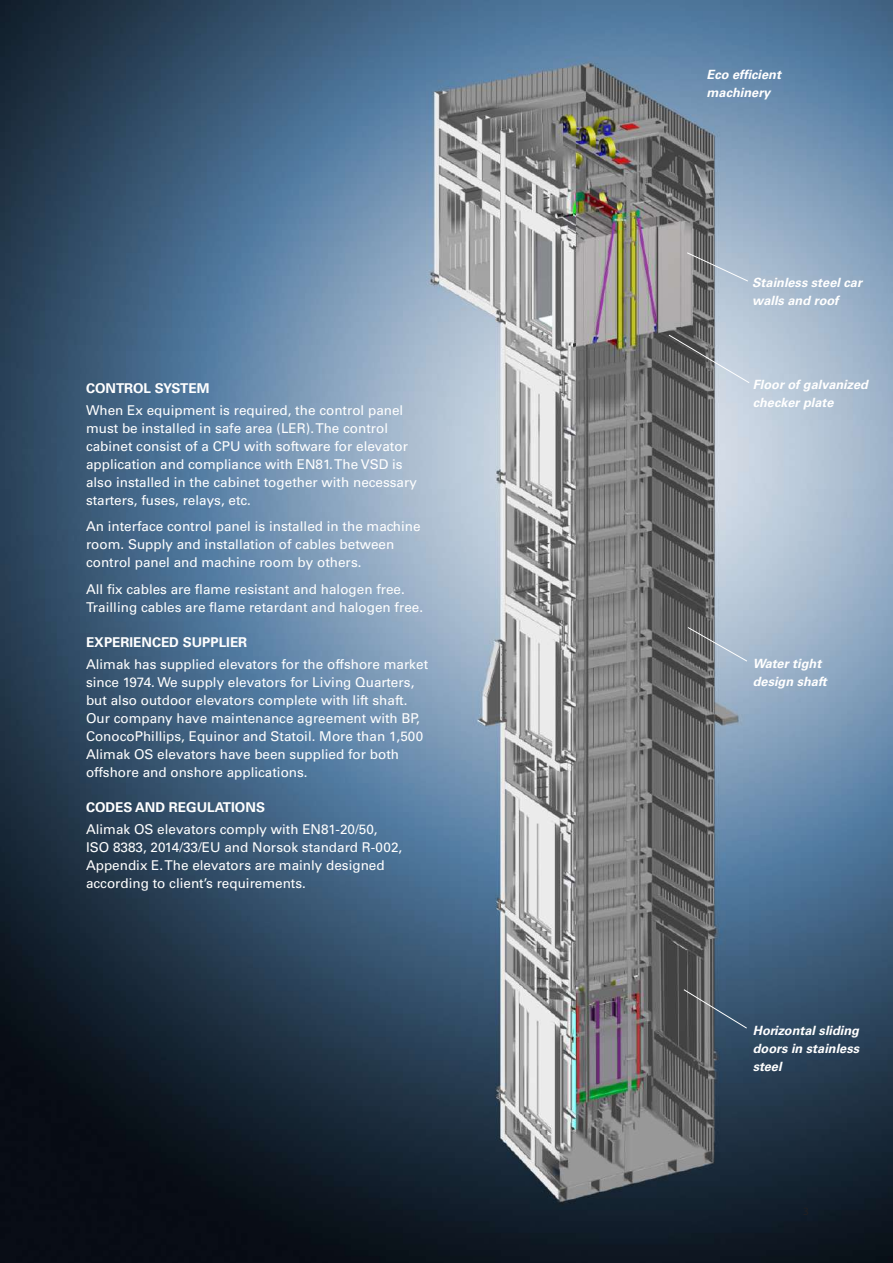
<style>
.page{position:relative;width:893px;height:1263px;background:#fff}
.page>*{position:absolute;margin:0;border:0;box-sizing:border-box;transform-origin:0 0}
.t1{font:13.5px/18px "Univers LT Std";color:#fff}
.t2{font:700 13.5px "Univers LT Std";color:#fff}
.t3{font:italic 700 12.75px/18px "Univers LT Std";color:#fff}
</style>
<div class="page">
<img style="left:0;top:0;width:893px;height:1263px">
<svg style="left:687px;top:627px;width:60px;height:35px;background:#9099a3"></svg>
<svg style="left:687px;top:252px;width:61px;height:30px;background:#99a2ab"></svg>
<svg style="left:683px;top:989px;width:64px;height:40px;background:#4f5d6b"></svg>
<svg style="left:668px;top:334px;width:82px;height:49px;background:#8b9096"></svg>
<p class="t2" style="left:86px;top:380px;width:125px">CONTROL SYSTEM</p>
<p class="t1" style="left:86px;top:401px;width:332px">When Ex equipment is required, the control panel must be installed in safe area (LER). The control cabinet consist of a CPU with software for elevator application and compliance with EN81. The VSD is also installed in the cabinet together with necessary starters, fuses, relays, etc.</p>
<p class="t1" style="left:86px;top:518px;width:336px">An interface control panel is installed in the machine room. Supply and installation of cables between control panel and machine room by others.</p>
<p class="t1" style="left:86px;top:580px;width:339px">All fix cables are flame resistant and halogen free.<br>Trailling cables are flame retardant and halogen free.</p>
<p class="t2" style="left:86px;top:634px;width:163px">EXPERIENCED SUPPLIER</p>
<p class="t1" style="left:86px;top:655px;width:344px">Alimak has supplied elevators for the offshore market since 1974. We supply elevators for Living Quarters, but also outdoor elevators complete with lift shaft.<br>Our company have maintenance agreement with BP, ConocoPhillips, Equinor and Statoil. More than 1,500<br>Alimak OS elevators have been supplied for both offshore and onshore applications.</p>
<p class="t2" style="left:86px;top:799px;width:180px">CODES AND REGULATIONS</p>
<p class="t1" style="left:86px;top:821px;width:318px">Alimak OS elevators comply with EN81-20/50, ISO 8383, 2014/33/EU and Norsok standard R-002, Appendix E. The elevators are mainly designed according to client’s requirements.</p>
<p class="t3" style="left:707px;top:66px;width:76px">Eco efficient machinery</p>
<p class="t3" style="left:752px;top:274px;width:111px">Stainless steel car walls and roof</p>
<p class="t3" style="left:753px;top:376px;width:117px">Floor of galvanized checker plate</p>
<p class="t3" style="left:753px;top:654px;width:76px">Water tight design shaft</p>
<p class="t3" style="left:753px;top:1022px;width:108px;text-align:justify">Horizontal sliding doors in stainless steel</p>
</div>
